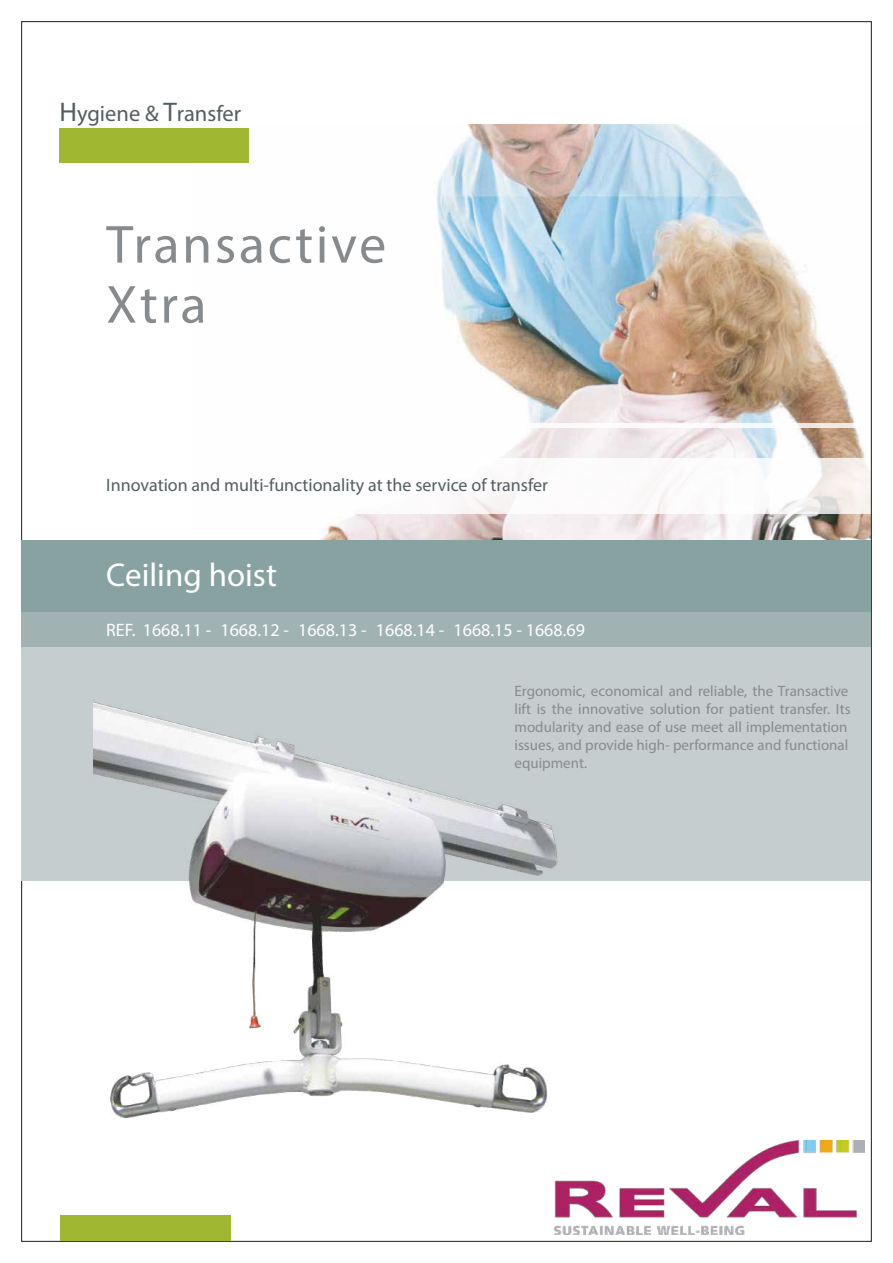
<style>
.page{position:relative;width:893px;height:1263px;background:#fff}
.page>*{position:absolute;margin:0;border:0;box-sizing:border-box;transform-origin:0 0}
.t1{font:54px/60px "Myriad Pro";letter-spacing:.05em;color:#878b8e}
.t2{font:300 33px "Myriad Pro";color:#fff}
.t3{font:22.5px "Myriad Pro";color:#545e61}
.t4{font:18px "Myriad Pro";color:#545e61}
.t5{font:700 18px "Myriad Pro";color:#fff}
.t6{font:300 15px/18px "Myriad Pro";color:#878b8e}
.s1{font-size:27px}
</style>
<div class="page">
<img style="left:192px;top:124px;width:678px;height:417px">
<div style="left:22px;top:458px;width:849px;height:56px;background:#fff"></div>
<hr style="left:22px;top:423px;width:849px;height:4px;background:#fff">
<div style="left:60px;top:128px;width:189px;height:34px;background:#a0b731"></div>
<div style="left:60px;top:1215px;width:170px;height:26px;background:#a0b731"></div>
<div style="left:22px;top:541px;width:849px;height:72px;background:#88a1a1"></div>
<div style="left:22px;top:613px;width:849px;height:34px;background:#a1b2b3"></div>
<div style="left:22px;top:647px;width:849px;height:234px;background:#c6cdcf"></div>
<img style="left:554px;top:1141px;width:310px;height:94px">
<img style="left:93px;top:702px;width:480px;height:470px">
<p class="t3" style="left:60px;top:100px;width:183px"><span class="s1">H</span>ygiene &amp; <span class="s1">T</span>ransfer</p>
<p class="t1" style="left:106px;top:214px;width:281px">Transactive<br>Xtra</p>
<p class="t4" style="left:106px;top:473px;width:443px">Innovation and multi-functionality at the service of transfer</p>
<p class="t2" style="left:106px;top:554px;width:172px">Ceiling hoist</p>
<p class="t5" style="left:106px;top:619px;width:480px">REF. 1668.11 - 1668.12 - 1668.13 - 1668.14 - 1668.15 - 1668.69</p>
<p class="t6" style="left:514px;top:682px;width:338px">Ergonomic, economical and reliable, the Transactive lift is the innovative solution for patient transfer. Its modularity and ease of use meet all implementation issues, and provide high- performance and functional equipment.</p>
</div>
